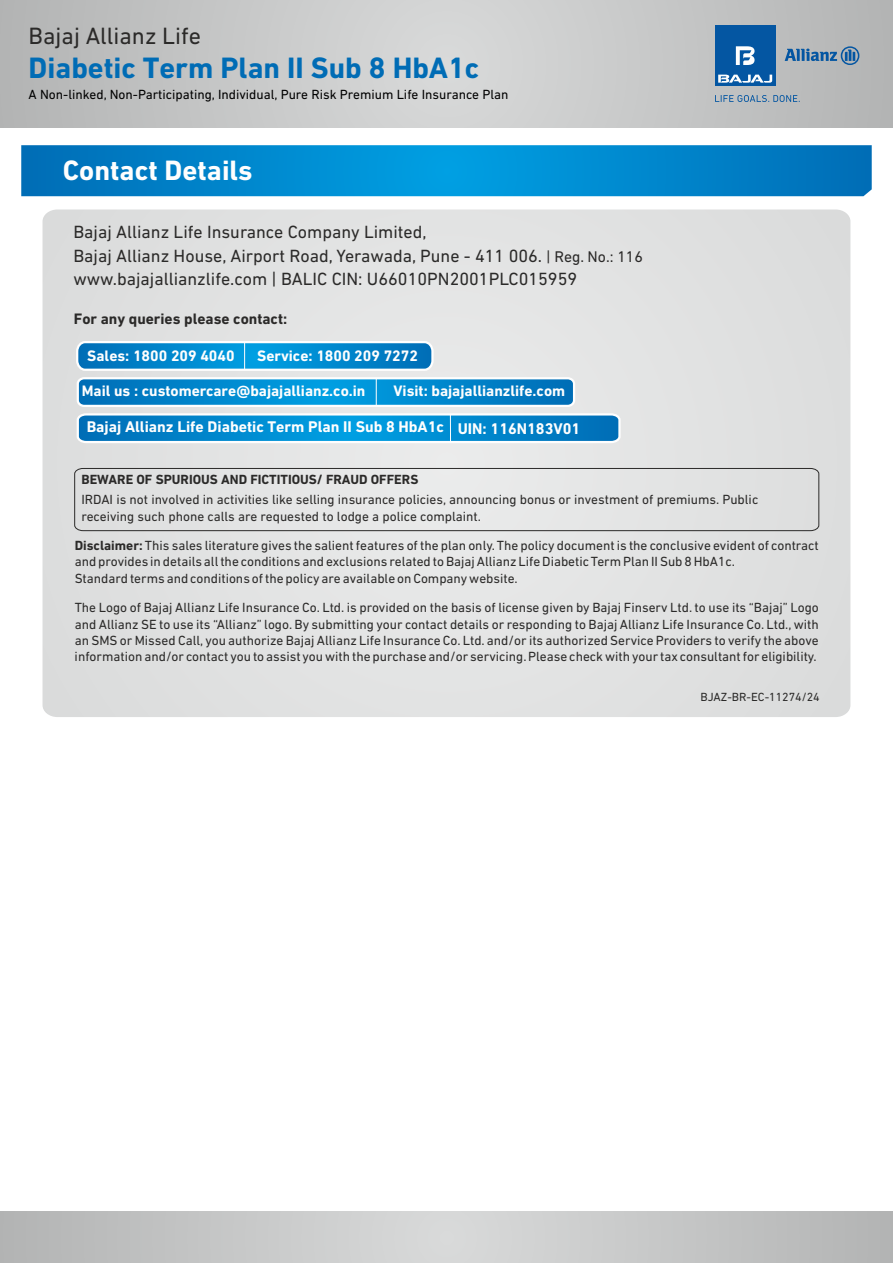
<style>
.page{position:relative;width:893px;height:1263px;background:#fff}
.page>*{position:absolute;margin:0;border:0;box-sizing:border-box;transform-origin:0 0}
.t1{font:700 30px "DIN Next LT Pro";color:#006cb5}
.t2{font:700 28.5px "DIN Next LT Pro";color:#fefefe}
.t3{font:24px "DIN Next LT Pro";color:#2b2a29}
.t4{font:18px/23.7px "DIN Next LT Pro";color:#2b2a29}
.t5{font:700 15.75px "DIN Next LT Pro";color:#fefefe}
.t6{font:700 15.45px "DIN Next LT Pro";color:#fefefe}
.t7{font:700 15.45px "DIN Next LT Pro";color:#2b2a29}
.t8{font:13.5px/16.2px "DIN Next LT Pro";color:#2b2a29}
.t9{font:13.5px "DIN Next LT Pro";color:#000}
.t10{font:700 13.5px "DIN Next LT Pro";color:#2b2a29}
.t11{font:12px "DIN Next LT Pro";color:#2b2a29}
.s1{font-size:15.75px}
.s2{font-weight:700}
</style>
<div class="page">
<svg style="left:0;top:1212px;width:893px;height:51px;background:#c5c6c6"></svg>
<svg style="left:21px;top:145px;width:851px;height:51px;background:#0186cc"></svg>
<div style="left:43px;top:209px;width:807px;height:508px;background:#e1e2e2"></div>
<svg style="left:76px;top:412px;width:546px;height:32px;background:#369ed5"></svg>
<svg style="left:78px;top:378px;width:496px;height:28px;background:#0086cc"></svg>
<div style="left:77px;top:377px;width:498px;height:30px;border:2px solid #fefefe;border-radius:6px"></div>
<svg style="left:376px;top:378px;width:1px;height:28px"></svg>
<svg style="left:75px;top:340px;width:360px;height:32px;background:#379fd5"></svg>
<div style="left:74px;top:468px;width:746px;height:63px;background:#e4e5e5"></div>
<svg style="left:0;top:0;width:893px;height:128px;background:#c5c6c6"></svg>
<svg style="left:715px;top:95px;width:85px;height:7px"></svg>
<svg style="left:785px;top:46px;width:74px;height:19px"></svg>
<div style="left:715px;top:26px;width:60px;height:60px;background:#0456a2"></div>
<svg style="left:718px;top:75px;width:54px;height:8px"></svg>
<svg style="left:736px;top:46px;width:18px;height:19px"></svg>
<h3 class="t3" style="left:29px;top:26px;width:174px">Bajaj Allianz Life</h3>
<h1 class="t1" style="left:29px;top:55px;width:452px">Diabetic Term Plan II Sub 8 HbA1c</h1>
<p class="t9" style="left:29px;top:89px;width:481px">A Non-linked, Non-Participating, Individual, Pure Risk Premium Life Insurance Plan</p>
<h2 class="t2" style="left:63px;top:159px;width:191px">Contact Details</h2>
<h3 class="t4" style="left:73px;top:221px;width:571px">Bajaj Allianz Life Insurance Company Limited,<br>Bajaj Allianz House, Airport Road, Yerawada, Pune - 411 006. <span class="s1">| Reg. No.: 116 </span>www.bajajallianzlife.com | BALIC CIN: U66010PN2001PLC015959</h3>
<p class="t7" style="left:74px;top:312px;width:215px">For any queries please contact:</p>
<p class="t6" style="left:87px;top:349px;width:149px">Sales: 1800 209 4040</p>
<p class="t6" style="left:257px;top:349px;width:162px">Service: 1800 209 7272</p>
<p class="t6" style="left:82px;top:384px;width:285px">Mail us : customercare@bajajallianz.co.in</p>
<p class="t6" style="left:393px;top:384px;width:173px">Visit: bajajallianzlife.com</p>
<p class="t5" style="left:87px;top:420px;width:495px">Bajaj Allianz Life Diabetic Term Plan II Sub 8 HbA1c UIN: 116N183V01</p>
<p class="t10" style="left:81px;top:474px;width:338px">BEWARE OF SPURIOUS AND FICTITIOUS/ FRAUD OFFERS</p>
<p class="t8" style="left:81px;top:493px;width:678px">IRDAI is not involved in activities like selling insurance policies, announcing bonus or investment of premiums. Public receiving such phone calls are requested to lodge a police complaint.</p>
<p class="t8" style="left:75px;top:539px;width:746px"><span class="s2">Disclaimer:</span> This sales literature gives the salient features of the plan only. The policy document is the conclusive evident of contract and provides in details all the conditions and exclusions related to Bajaj Allianz Life Diabetic Term Plan II Sub 8 HbA1c.<br>Standard terms and conditions of the policy are available on Company website.</p>
<p class="t8" style="left:75px;top:601px;width:746px;text-align:justify">The Logo of Bajaj Allianz Life Insurance Co. Ltd. is provided on the basis of license given by Bajaj Finserv Ltd. to use its “Bajaj” Logo and Allianz SE to use its “Allianz” logo. By submitting your contact details or responding to Bajaj Allianz Life Insurance Co. Ltd., with an SMS or Missed Call, you authorize Bajaj Allianz Life Insurance Co. Ltd. and/or its authorized Service Providers to verify the above information and/or contact you to assist you with the purchase and/or servicing. Please check with your tax consultant for eligibility.</p>
<p class="t11" style="left:700px;top:690px;width:121px">BJAZ-BR-EC-11274/24</p>
</div>
